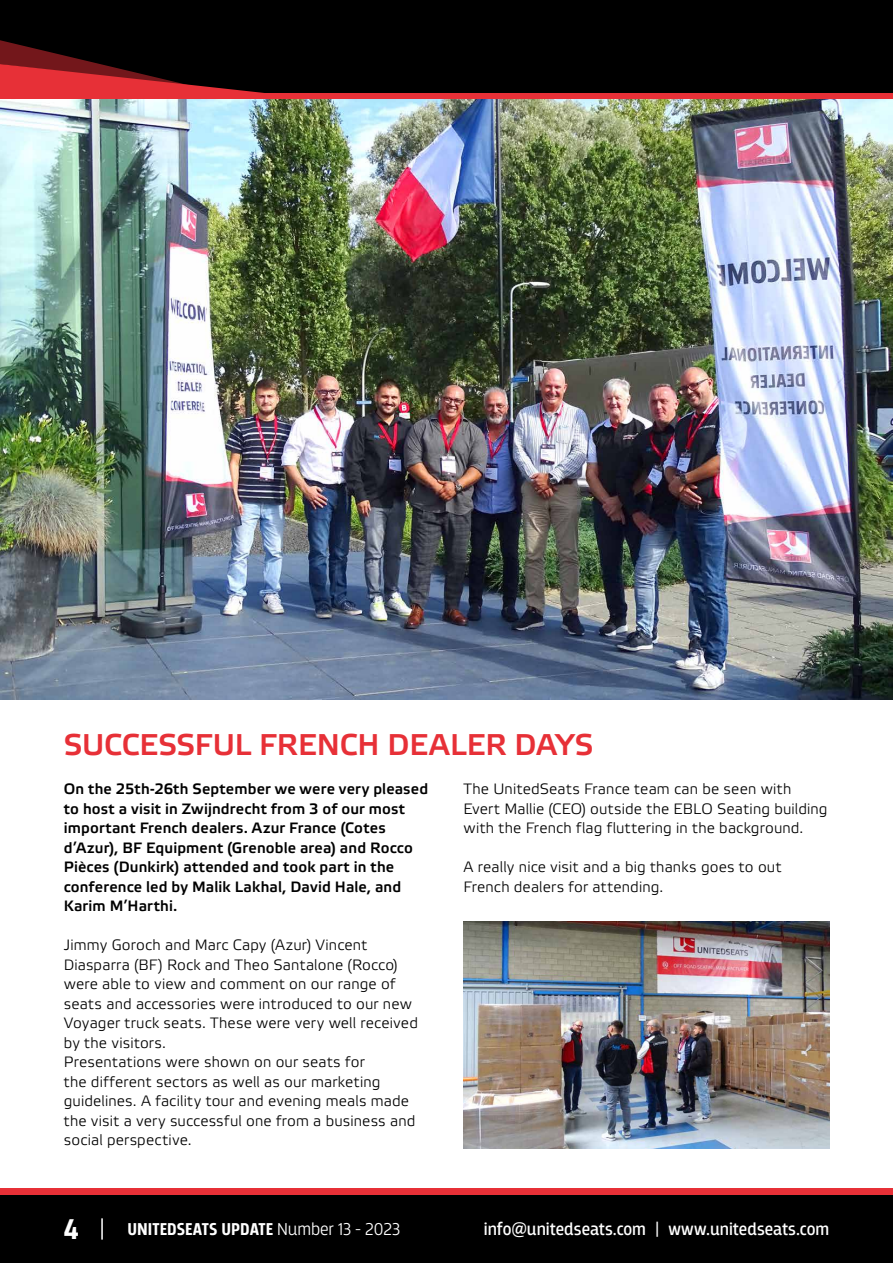
<style>
.page{position:relative;width:893px;height:1263px;background:#fff}
.page>*{position:absolute;margin:0;border:0;box-sizing:border-box;transform-origin:0 0}
.t1{font:700 30px "Elektra Light Pro";color:#e73037}
.t2{font:700 30px "Breakers";color:#fff}
.t3{font:18px "Breakers";color:#fff}
.t4{font:700 18px "Breakers";color:#fff}
.t5{font:15px/19.5px "Elektra Light Pro";letter-spacing:.01em;color:#000}
.t6{font:700 15px/19.5px "Elektra Light Pro";letter-spacing:.01em;color:#000}
.s1{font-weight:300}
</style>
<div class="page">
<div style="left:0;top:1195px;width:893px;height:68px;background:#000"></div>
<hr style="left:101px;top:1218px;width:2px;height:21px;background:#fff">
<div style="left:0;top:1188px;width:893px;height:7px;background:#e73037"></div>
<div style="left:0;top:0;width:893px;height:94px;background:#000"></div>
<svg style="left:201px;top:86px;width:313px;height:8px"></svg>
<svg style="left:0;top:40px;width:201px;height:54px"></svg>
<div style="left:0;top:94px;width:893px;height:6px;background:#e73037"></div>
<img style="left:463px;top:922px;width:366px;height:226px">
<img style="left:0;top:100px;width:893px;height:599px">
<h1 class="t1" style="left:64px;top:728px;width:531px">SUCCESSFUL FRENCH DEALER DAYS</h1>
<p class="t6" style="left:64px;top:780px;width:366px">On the 25th-26th September we were very pleased to host a visit in Zwijndrecht from 3 of our most important French dealers. Azur France (Cotes d’Azur), BF Equipment (Grenoble area) and Rocco Pièces (Dunkirk) attended and took part in the conference led by Malik Lakhal, David Hale, and Karim M’Harthi.</p>
<p class="t5" style="left:64px;top:936px;width:356px">Jimmy Goroch and Marc Capy (Azur) Vincent Diasparra (BF) Rock and Theo Santalone (Rocco) were able to view and comment on our range of seats and accessories were introduced to our new Voyager truck seats. These were very well received by the visitors.<br>Presentations were shown on our seats for<br>the different sectors as well as our marketing guidelines. A facility tour and evening meals made the visit a very successful one from a business and social perspective.</p>
<p class="t5" style="left:463px;top:780px;width:366px">The UnitedSeats France team can be seen with<br>Evert Mallie (CEO) outside the EBLO Seating building with the French flag fluttering in the background.</p>
<p class="t5" style="left:463px;top:858px;width:320px">A really nice visit and a big thanks goes to out<br>French dealers for attending.</p>
<h1 class="t2" style="left:64px;top:1212px;width:16px">4</h1>
<p class="t4" style="left:128px;top:1219px;width:274px">UNITEDSEATS UPDATE <span class="s1">Number 13 - 2023</span></p>
<p class="t3" style="left:484px;top:1219px;width:347px">info@unitedseats.com | www.unitedseats.com</p>
</div>
